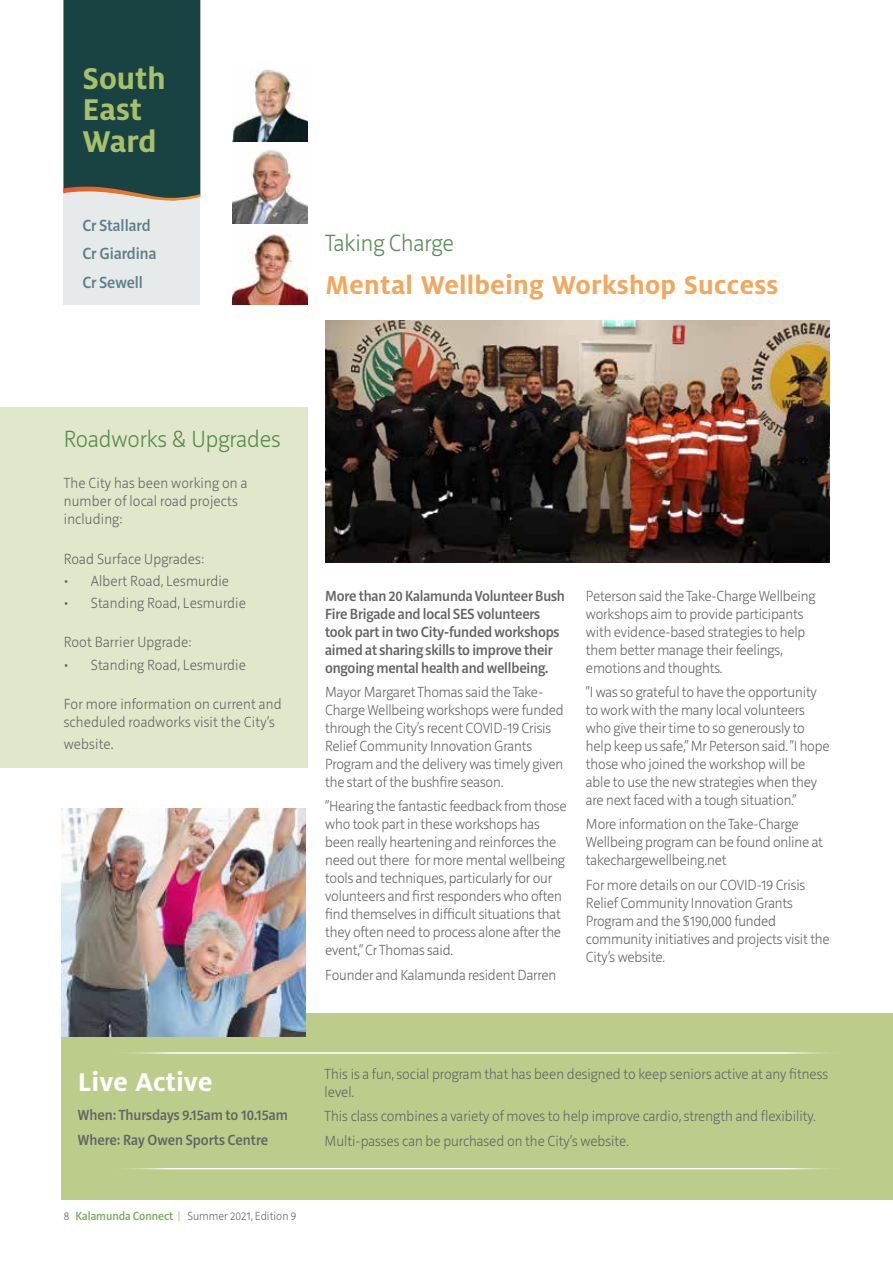
<style>
.page{position:relative;width:893px;height:1263px;background:#fff}
.page>*{position:absolute;margin:0;border:0;box-sizing:border-box;transform-origin:0 0}
.t1{font:700 33.3px/31.7px "Milo OT";color:#a8c069}
.t2{font:700 28.5px "Milo OT";letter-spacing:.01em;color:#f0a85e}
.t3{font:700 28.5px "Milo OT";color:#fff}
.t4{font:200 24px "Riga";color:#558a51}
.t5{font:500 16.5px/28.8px "Riga";color:#5d8088}
.t6{font:200 15px/18px "Riga";letter-spacing:-.01em;color:#636466}
.t7{font:200 15px/18px "Riga";letter-spacing:.01em;color:#636466}
.t8{font:500 15px/18px "Riga";letter-spacing:-.01em;color:#636466}
.t9{font:200 12px "Riga";color:#636466}
.s1{font-size:16.5px}
.s2{font-weight:500;color:#7ea861}
.s3{color:#eb902c}
</style>
<div class="page">
<div style="left:63px;top:0;width:137px;height:305px;background:#e7eaeb"></div>
<div style="left:63px;top:0;width:137px;height:201px;background:#194243"></div>
<img style="left:232px;top:69px;width:76px;height:72px">
<img style="left:232px;top:149px;width:76px;height:74px">
<img style="left:232px;top:229px;width:76px;height:76px">
<div style="left:62px;top:1013px;width:831px;height:186px;background:#bccd8b"></div>
<hr style="left:106px;top:1052px;width:744px;height:2px;background:#fff">
<hr style="left:106px;top:1168px;width:744px;height:1px;background:#fff">
<img style="left:62px;top:808px;width:244px;height:228px">
<div style="left:0;top:408px;width:308px;height:360px;background:#e1e7ca"></div>
<img style="left:325px;top:320px;width:504px;height:242px">
<h1 class="t1" style="left:82px;top:62px;width:85px">South<br>East<br>Ward</h1>
<p class="t5" style="left:82px;top:211px;width:75px">Cr Stallard<br>Cr Giardina<br>Cr Sewell</p>
<h3 class="t4" style="left:325px;top:230px;width:131px">Taking Charge</h3>
<h2 class="t2" style="left:325px;top:269px;width:455px">Mental Wellbeing Workshop Success</h2>
<h3 class="t4" style="left:64px;top:426px;width:218px">Roadworks &amp; Upgrades</h3>
<p class="t7" style="left:64px;top:475px;width:185px">The City has been working on a number of local road projects including:</p>
<p class="t7" style="left:64px;top:550px;width:142px">Road Surface Upgrades:</p>
<p class="t7" style="left:64px;top:572px;width:167px">• Albert Road, Lesmurdie</p>
<p class="t7" style="left:64px;top:594px;width:184px">• Standing Road, Lesmurdie</p>
<p class="t7" style="left:64px;top:634px;width:129px">Root Barrier Upgrade:</p>
<p class="t7" style="left:64px;top:656px;width:184px">• Standing Road, Lesmurdie</p>
<p class="t7" style="left:64px;top:695px;width:219px">For more information on current and scheduled roadworks visit the City’s</p>
<p class="t7" style="left:64px;top:736px;width:51px">website<span class="s1">.</span></p>
<p class="t8" style="left:325px;top:587px;width:241px">More than 20 Kalamunda Volunteer Bush Fire Brigade and local SES volunteers took part in two City-funded workshops aimed at sharing skills to improve their ongoing mental health and wellbeing.</p>
<p class="t6" style="left:325px;top:683px;width:240px">Mayor Margaret Thomas said the Take-Charge Wellbeing workshops were funded through the City’s recent COVID-19 Crisis Relief Community Innovation Grants Program and the delivery was timely given the start of the bushfire season.</p>
<p class="t6" style="left:325px;top:798px;width:243px">“Hearing the fantastic feedback from those who took part in these workshops has been really heartening and reinforces the need out there for more mental wellbeing tools and techniques, particularly for our volunteers and first responders who often find themselves in difficult situations that they often need to process alone after the event,” Cr Thomas said.</p>
<p class="t6" style="left:325px;top:966px;width:233px">Founder and Kalamunda resident Darren</p>
<p class="t6" style="left:586px;top:587px;width:231px">Peterson said the Take-Charge Wellbeing workshops aim to provide participants with evidence-based strategies to help them better manage their feelings, emotions and thoughts.</p>
<p class="t6" style="left:586px;top:683px;width:245px">“I was so grateful to have the opportunity to work with the many local volunteers who give their time to so generously to help keep us safe,” Mr Peterson said. “I hope those who joined the workshop will be able to use the new strategies when they are next faced with a tough situation.”</p>
<p class="t6" style="left:586px;top:816px;width:239px">More information on the Take-Charge<br>Wellbeing program can be found online at takechargewellbeing.net</p>
<p class="t6" style="left:586px;top:876px;width:245px">For more details on our COVID-19 Crisis Relief Community Innovation Grants Program and the $190,000 funded community initiatives and projects visit the City’s website.</p>
<h2 class="t3" style="left:78px;top:1065px;width:136px">Live Active</h2>
<p class="t8" style="left:78px;top:1103px;width:212px;line-height:24.3px">When: Thursdays 9.15am to 10.15am<br>Where: Ray Owen Sports Centre</p>
<p class="t9" style="left:64px;top:1210px;width:234px">8 <span class="s2">Kalamunda Connect</span> <span class="s3">|</span> Summer 2021, Edition 9</p>
<p class="t6" style="left:325px;top:1065px;width:505px">This is a fun, social program that has been designed to keep seniors active at any fitness level.</p>
<p class="t6" style="left:325px;top:1105px;width:493px;line-height:24.3px">This class combines a variety of moves to help improve cardio, strength and flexibility.<br>Multi-passes can be purchased on the City’s website.</p>
</div>
